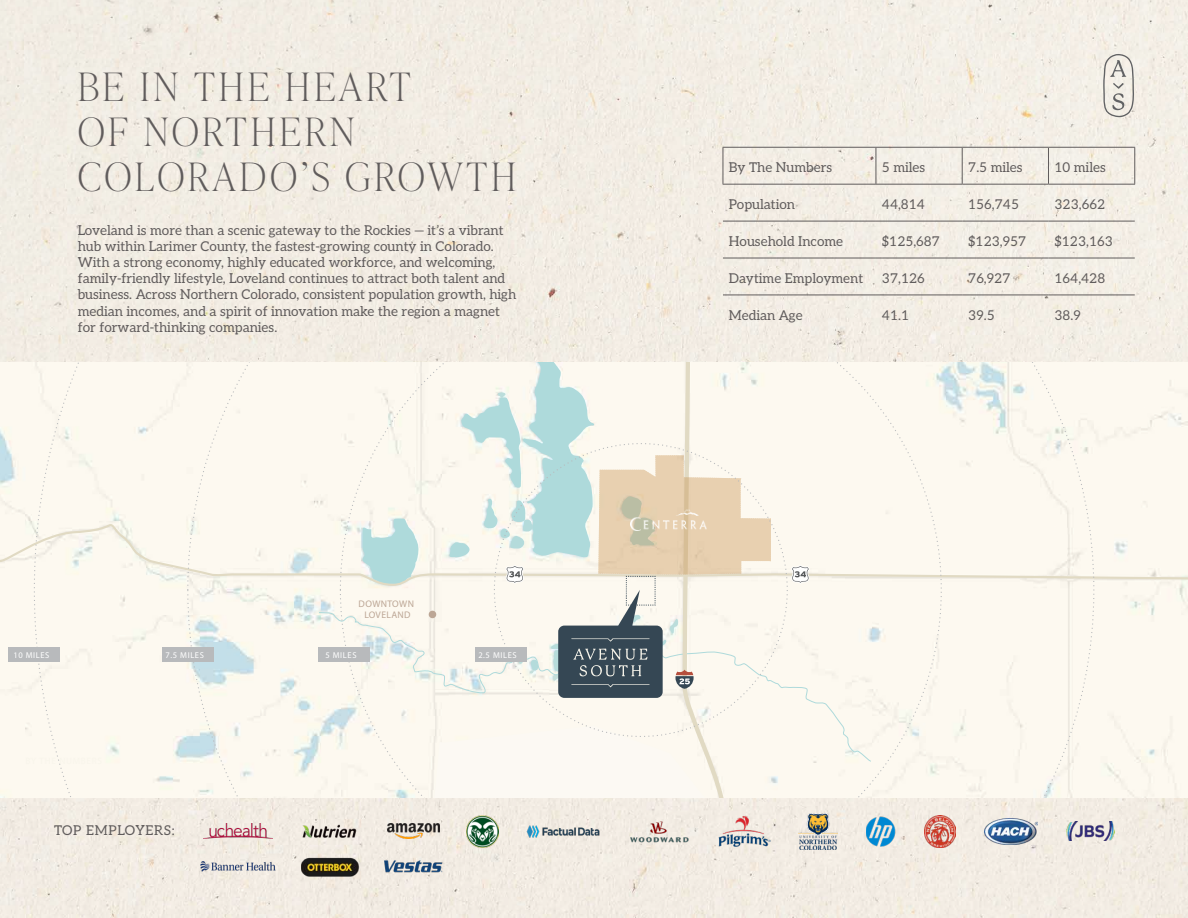
<style>
.page{position:relative;width:1188px;height:918px;background:#fff}
.page>*{position:absolute;margin:0;border:0;box-sizing:border-box;transform-origin:0 0}
.t1{font:100 39px/45px "Ivy Presto Display";letter-spacing:.1em;color:#605c5c}
.t2{font:13.5px/16.2px "Aleo";color:#605c5c}
.t3{font:13.5px "Aleo";letter-spacing:.05em;color:#605c5c}
.t4{font:500 9.6px/11.6px "Aleo";letter-spacing:.04em;color:#bca695;text-align:center}
.t5{font:500 8.55px "Aleo";letter-spacing:.07em;color:#fff}
</style>
<div class="page">
<img style="left:0;top:0;width:1188px;height:918px">
<div style="left:0;top:524px;width:33px;height:114px;background:#fdf9f0"></div>
<div style="left:33px;top:363px;width:1155px;height:434px;background:#fdf9f0"></div>
<svg style="left:187px;top:363px;width:907px;height:434px"></svg>
<div style="left:318px;top:648px;width:52px;height:14px;background:#b8babc"></div>
<div style="left:162px;top:648px;width:52px;height:14px;background:#b8babc"></div>
<div style="left:9px;top:648px;width:51px;height:14px;background:#b8babc"></div>
<svg style="left:449px;top:363px;width:322px;height:335px"></svg>
<hr style="left:723px;top:147px;width:153px;height:1px;background:#605c5c">
<hr style="left:723px;top:148px;width:1px;height:36px;background:#605c5c">
<hr style="left:876px;top:147px;width:86px;height:1px;background:#605c5c">
<hr style="left:876px;top:148px;width:1px;height:36px;background:#605c5c">
<hr style="left:962px;top:147px;width:86px;height:1px;background:#605c5c">
<hr style="left:962px;top:148px;width:1px;height:36px;background:#605c5c">
<hr style="left:1048px;top:147px;width:87px;height:1px;background:#605c5c">
<hr style="left:1048px;top:148px;width:1px;height:36px;background:#605c5c">
<hr style="left:1134px;top:148px;width:1px;height:36px;background:#605c5c">
<hr style="left:723px;top:184px;width:153px;height:1px;background:#605c5c">
<hr style="left:876px;top:184px;width:86px;height:1px;background:#605c5c">
<hr style="left:962px;top:184px;width:86px;height:1px;background:#605c5c">
<hr style="left:1048px;top:184px;width:87px;height:1px;background:#605c5c">
<hr style="left:723px;top:221px;width:153px;height:1px;background:#605c5c">
<hr style="left:876px;top:221px;width:86px;height:1px;background:#605c5c">
<hr style="left:962px;top:221px;width:86px;height:1px;background:#605c5c">
<hr style="left:1048px;top:221px;width:87px;height:1px;background:#605c5c">
<hr style="left:723px;top:258px;width:153px;height:1px;background:#605c5c">
<hr style="left:876px;top:258px;width:86px;height:1px;background:#605c5c">
<hr style="left:962px;top:258px;width:86px;height:1px;background:#605c5c">
<hr style="left:1048px;top:258px;width:87px;height:1px;background:#605c5c">
<hr style="left:723px;top:295px;width:153px;height:1px;background:#605c5c">
<hr style="left:876px;top:295px;width:86px;height:1px;background:#605c5c">
<hr style="left:962px;top:295px;width:86px;height:1px;background:#605c5c">
<hr style="left:1048px;top:295px;width:87px;height:1px;background:#605c5c">
<img style="left:203px;top:824px;width:70px;height:15px">
<img style="left:303px;top:825px;width:54px;height:13px">
<img style="left:467px;top:815px;width:31px;height:32px">
<img style="left:866px;top:815px;width:29px;height:32px">
<img style="left:387px;top:823px;width:52px;height:16px">
<img style="left:526px;top:824px;width:75px;height:14px">
<img style="left:1066px;top:822px;width:49px;height:19px">
<img style="left:629px;top:819px;width:61px;height:24px">
<img style="left:301px;top:856px;width:58px;height:21px">
<img style="left:924px;top:815px;width:32px;height:32px">
<img style="left:984px;top:818px;width:54px;height:26px">
<img style="left:384px;top:861px;width:58px;height:11px">
<img style="left:799px;top:813px;width:39px;height:36px">
<img style="left:718px;top:816px;width:52px;height:31px">
<img style="left:200px;top:862px;width:75px;height:10px">
<svg style="left:1103px;top:54px;width:31px;height:63px;background:#d6d3cd"></svg>
<h1 class="t1" style="left:78px;top:63px;width:440px">BE IN THE HEART<br>OF NORTHERN<br>COLORADO’S GROWTH</h1>
<p class="t2" style="left:78px;top:221px;width:440px">Loveland is more than a scenic gateway to the Rockies — it’s a vibrant hub within Larimer County, the fastest-growing county in Colorado.<br>With a strong economy, highly educated workforce, and welcoming, family-friendly lifestyle, Loveland continues to attract both talent and business. Across Northern Colorado, consistent population growth, high median incomes, and a spirit of innovation make the region a magnet for forward-thinking companies.</p>
<p class="t4" style="left:359px;top:598px;width:57px">DOWNTOWN<br>LOVELAND</p>
<p class="t5" style="left:13px;top:650px;width:38px">10 MILES</p>
<p class="t5" style="left:166px;top:650px;width:40px">7.5 MILES</p>
<p class="t5" style="left:325px;top:650px;width:33px">5 MILES</p>
<p class="t5" style="left:478px;top:650px;width:40px">2.5 MILES</p>
<p class="t3" style="left:54px;top:820px;width:122px">TOP EMPLOYERS:</p>
<p class="t2" style="left:729px;top:158px;width:105px">By The Numbers</p>
<p class="t2" style="left:882px;top:158px;width:45px">5 miles</p>
<p class="t2" style="left:968px;top:158px;width:56px">7.5 miles</p>
<p class="t2" style="left:1054px;top:158px;width:53px">10 miles</p>
<p class="t2" style="left:729px;top:195px;width:68px">Population</p>
<p class="t2" style="left:882px;top:195px;width:45px">44,814</p>
<p class="t2" style="left:968px;top:195px;width:52px">156,745</p>
<p class="t2" style="left:1054px;top:195px;width:52px">323,662</p>
<p class="t2" style="left:729px;top:232px;width:116px">Household Income</p>
<p class="t2" style="left:882px;top:232px;width:60px">$125,687</p>
<p class="t2" style="left:968px;top:232px;width:60px">$123,957</p>
<p class="t2" style="left:1054px;top:232px;width:60px">$123,163</p>
<p class="t2" style="left:729px;top:269px;width:136px">Daytime Employment</p>
<p class="t2" style="left:882px;top:269px;width:44px">37,126</p>
<p class="t2" style="left:968px;top:269px;width:44px">76,927</p>
<p class="t2" style="left:1054px;top:269px;width:52px">164,428</p>
<p class="t2" style="left:729px;top:306px;width:75px">Median Age</p>
<p class="t2" style="left:882px;top:306px;width:29px">41.1</p>
<p class="t2" style="left:968px;top:306px;width:28px">39.5</p>
<p class="t2" style="left:1054px;top:306px;width:28px">38.9</p>
</div>
